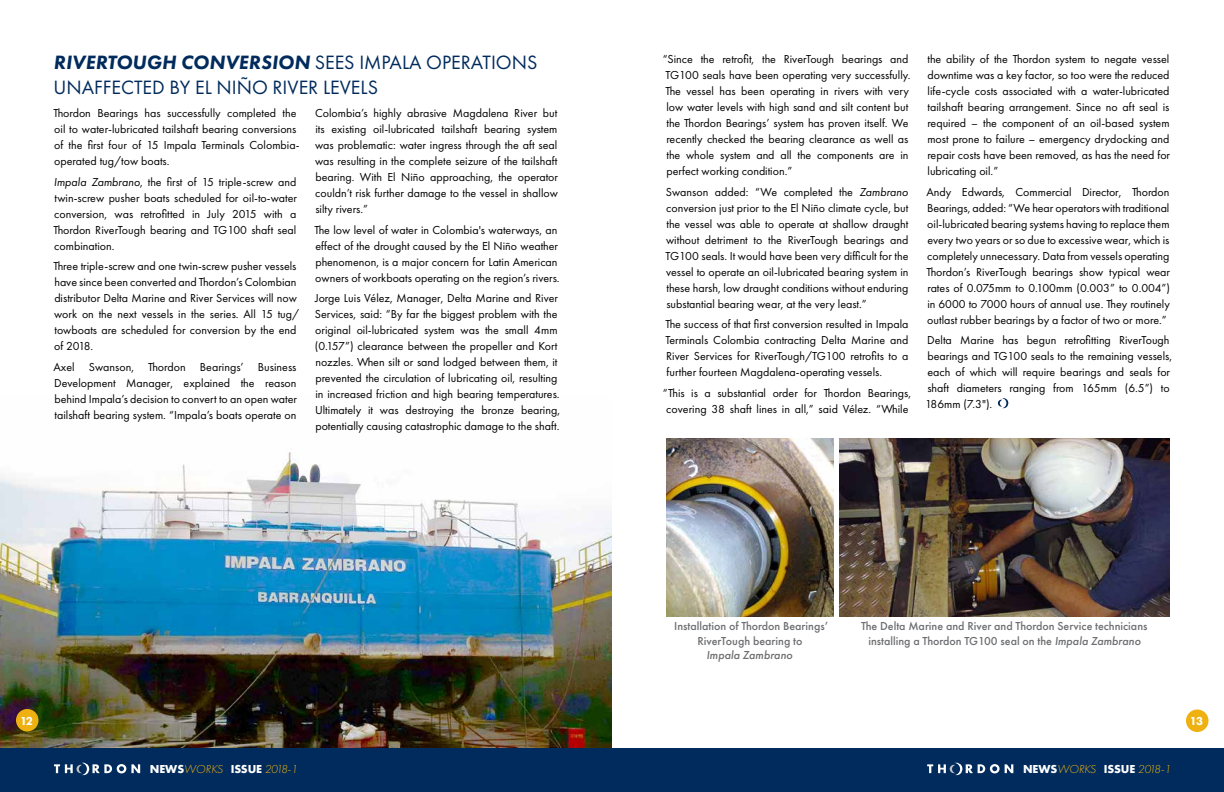
<style>
.page{position:relative;width:1224px;height:792px;background:#fff}
.page>*{position:absolute;margin:0;border:0;box-sizing:border-box;transform-origin:0 0}
.t1{font:20px/25px "Futura PT";color:#002b5c}
.t2{font:12px/16px "Futura PT";color:#000}
.t3{font:500 12px/14.4px "Futura PT";color:#6d6e71;text-align:center}
.t4{font:italic 300 12px "Futura PT";letter-spacing:-.005em;color:#eeb111}
.t5{font:italic 500 12px "Futura PT";color:#6d6e71}
.t6{font:800 12px "Futura PT";color:#fff}
.s1{font-weight:800;font-style:italic}
.s2{font-style:italic}
.s3{font-weight:700;font-style:normal;color:#fff}
</style>
<div class="page">
<img style="left:0;top:452px;width:612px;height:296px">
<svg style="left:998px;top:398px;width:10px;height:10px"></svg>
<img style="left:667px;top:439px;width:167px;height:178px">
<img style="left:840px;top:439px;width:330px;height:178px">
<div style="left:0;top:748px;width:630px;height:44px;background:#002b5c"></div>
<div style="left:594px;top:748px;width:630px;height:44px;background:#002b5c"></div>
<div style="left:1186px;top:710px;width:22px;height:22px;background:#eeb111;border-radius:50%"></div>
<div style="left:16px;top:709px;width:22px;height:23px;background:#eeb111;border-radius:50%"></div>
<svg style="left:54px;top:763px;width:86px;height:12px"></svg>
<svg style="left:927px;top:763px;width:86px;height:12px"></svg>
<h1 class="t1" style="left:54px;top:50px;width:485px"><span class="s1">RIVERTOUGH CONVERSION</span> SEES IMPALA OPERATIONS<br>UNAFFECTED BY EL NIÑO RIVER LEVELS</h1>
<p class="t2" style="left:663px;top:51px;width:249px">“Since the retrofit, the RiverTough bearings and TG100 seals have been operating very successfully.<br>The vessel has been operating in rivers with very low water levels with high sand and silt content but the Thordon Bearings’ system has proven itself. We recently checked the bearing clearance as well as the whole system and all the components are in perfect working condition.”</p>
<p class="t2" style="left:665px;top:184px;width:245px;text-align:justify">Swanson added: “We completed the <span class="s2">Zambrano </span>conversion just prior to the El Niño climate cycle, but the vessel was able to operate at shallow draught without detriment to the RiverTough bearings and TG100 seals. It would have been very difficult for the vessel to operate an oil-lubricated bearing system in these harsh, low draught conditions without enduring substantial bearing wear, at the very least.”</p>
<p class="t2" style="left:665px;top:316px;width:245px;text-align:justify">The success of that first conversion resulted in Impala Terminals Colombia contracting Delta Marine and River Services for RiverTough/TG100 retrofits to a further fourteen Magdalena-operating vessels.</p>
<p class="t2" style="left:663px;top:385px;width:250px">“This is a substantial order for Thordon Bearings, covering 38 shaft lines in all,” said Vélez. “While</p>
<p class="t2" style="left:53px;top:105px;width:248px">Thordon Bearings has successfully completed the oil to water-lubricated tailshaft bearing conversions of the first four of 15 Impala Terminals Colombia&shy;operated tug/tow boats.</p>
<p class="t2" style="left:53px;top:174px;width:245px;text-align:justify"><span class="s2">Impala Zambrano</span>, the first of 15 triple-screw and twin-screw pusher boats scheduled for oil-to-water conversion, was retrofitted in July 2015 with a Thordon RiverTough bearing and TG100 shaft seal combination.</p>
<p class="t2" style="left:53px;top:258px;width:247px">Three triple-screw and one twin-screw pusher vessels have since been converted and Thordon’s Colombian distributor Delta Marine and River Services will now work on the next vessels in the series. All 15 tug/ towboats are scheduled for conversion by the end of 2018.</p>
<p class="t2" style="left:54px;top:359px;width:245px;text-align:justify">Axel Swanson, Thordon Bearings’ Business Development Manager, explained the reason behind Impala’s decision to convert to an open water tailshaft bearing system. “Impala’s boats operate on</p>
<p class="t2" style="left:315px;top:105px;width:245px;text-align:justify">Colombia’s highly abrasive Magdalena River but its existing oil-lubricated tailshaft bearing system was problematic: water ingress through the aft seal was resulting in the complete seizure of the tailshaft bearing. With El Niño approaching, the operator couldn’t risk further damage to the vessel in shallow silty rivers.”</p>
<p class="t2" style="left:314px;top:221px;width:247px">The low level of water in Colombia's waterways, an effect of the drought caused by the El Niño weather phenomenon, is a major concern for Latin American owners of workboats operating on the region’s rivers.</p>
<p class="t2" style="left:315px;top:290px;width:247px">Jorge Luis Vélez, Manager, Delta Marine and River Services, said: “By far the biggest problem with the original oil-lubricated system was the small 4mm (0.157”) clearance between the propeller and Kort nozzles. When silt or sand lodged between them, it prevented the circulation of lubricating oil, resulting in increased friction and high bearing temperatures.<br>Ultimately it was destroying the bronze bearing, potentially causing catastrophic damage to the shaft.</p>
<p class="t2" style="left:927px;top:51px;width:244px;text-align:justify">the ability of the Thordon system to negate vessel downtime was a key factor, so too were the reduced life-cycle costs associated with a water-lubricated tailshaft bearing arrangement. Since no aft seal is required – the component of an oil-based system most prone to failure – emergency drydocking and repair costs have been removed, as has the need for lubricating oil.”</p>
<p class="t2" style="left:926px;top:183px;width:245px;text-align:justify">Andy Edwards, Commercial Director, Thordon Bearings, added: “We hear operators with traditional oil-lubricated bearing systems having to replace them every two years or so due to excessive wear, which is completely unnecessary. Data from vessels operating Thordon’s RiverTough bearings show typical wear rates of 0.075mm to 0.100mm (0.003” to 0.004”) in 6000 to 7000 hours of annual use. They routinely outlast rubber bearings by a factor of two or more.”</p>
<p class="t2" style="left:925px;top:332px;width:248px">Delta Marine has begun retrofitting RiverTough bearings and TG100 seals to the remaining vessels, each of which will require bearings and seals for shaft diameters ranging from 165mm (6.5”) to 186mm (7.3").</p>
<p class="t3" style="left:674px;top:619px;width:156px">Installation of Thordon Bearings’<br>RiverTough bearing to</p>
<p class="t5" style="left:706px;top:647px;width:88px">Impala Zambrano</p>
<p class="t3" style="left:861px;top:619px;width:288px">The Delta Marine and River and Thordon Service technicians installing a Thordon TG100 seal on the <span class="s2">Impala Zambrano</span></p>
<p class="t6" style="left:20px;top:713px;width:14px">12</p>
<p class="t6" style="left:1190px;top:714px;width:15px">13</p>
<p class="t4" style="left:150px;top:762px;width:149px"><span class="s3">NEWS</span>WORKS <span class="s3">ISSUE</span> 2018-1</p>
<p class="t4" style="left:1023px;top:762px;width:149px"><span class="s3">NEWS</span>WORKS <span class="s3">ISSUE</span> 2018-1</p>
</div>
